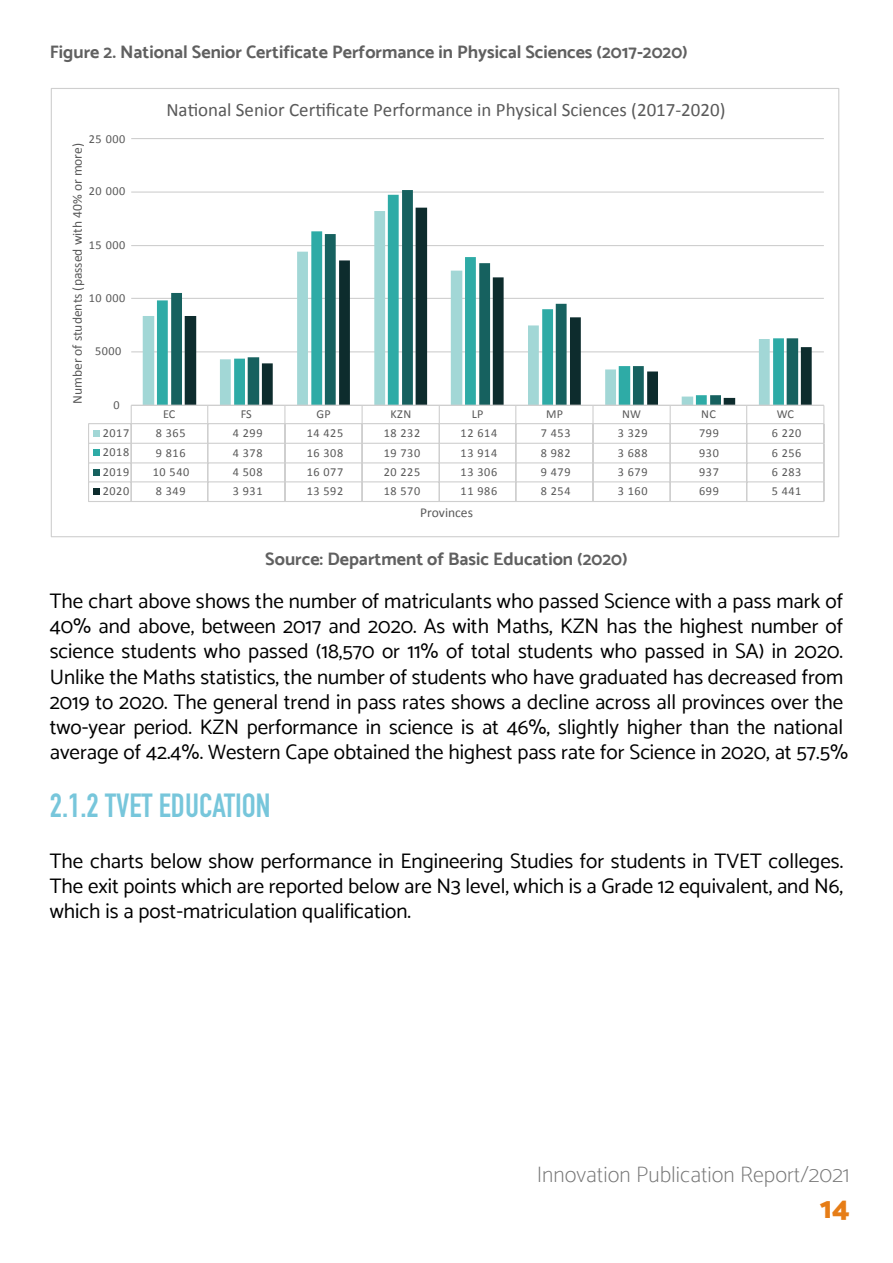
<style>
.page{position:relative;width:893px;height:1263px;background:#fff}
.page>*{position:absolute;margin:0;border:0;box-sizing:border-box;transform-origin:0 0}
.t1{font:700 33px "DIN Condensed";color:#77c6db}
.t2{font:800 30px "Catamaran";color:#e67d17}
.t3{font:100 22.5px "Catamaran";color:#777}
.t4{font:21px/25.2px "Catamaran";color:#000}
.t5{font:18.9px "Calibri";color:#595959}
.t6{font:700 18px "Catamaran";color:#606060}
.t7{font:13.5px "Calibri";color:#595959}
.t8{font:12.15px "Calibri";letter-spacing:.05em;color:#595959}
</style>
<div class="page">
<hr style="left:131px;top:351px;width:693px;height:1px;background:#cfcfcf">
<hr style="left:131px;top:298px;width:693px;height:1px;background:#cfcfcf">
<hr style="left:131px;top:245px;width:693px;height:1px;background:#cfcfcf">
<hr style="left:131px;top:191px;width:693px;height:2px;background:#cfcfcf">
<hr style="left:131px;top:138px;width:693px;height:1px;background:#cfcfcf">
<svg style="left:143px;top:316px;width:14px;height:89px"></svg>
<svg style="left:157px;top:300px;width:14px;height:105px"></svg>
<svg style="left:171px;top:190px;width:627px;height:215px"></svg>
<svg style="left:185px;top:208px;width:627px;height:197px"></svg>
<hr style="left:131px;top:405px;width:693px;height:1px;background:#cfcfcf">
<hr style="left:89px;top:423px;width:735px;height:1px;background:#cfcfcf">
<svg style="left:592px;top:406px;width:2px;height:37px"></svg>
<div style="left:93px;top:430px;width:7px;height:6px;background:#a2d7d6"></div>
<hr style="left:89px;top:443px;width:735px;height:1px;background:#cfcfcf">
<hr style="left:592px;top:443px;width:2px;height:20px;background:#cfcfcf">
<div style="left:93px;top:449px;width:7px;height:7px;background:#2eaba6"></div>
<hr style="left:89px;top:462px;width:735px;height:1px;background:#cfcfcf">
<div style="left:93px;top:469px;width:7px;height:6px;background:#16615f"></div>
<hr style="left:89px;top:481px;width:735px;height:1px;background:#cfcfcf">
<svg style="left:88px;top:424px;width:1px;height:77px"></svg>
<hr style="left:89px;top:501px;width:735px;height:1px;background:#cfcfcf">
<svg style="left:131px;top:406px;width:1px;height:95px"></svg>
<svg style="left:207px;top:406px;width:1px;height:95px"></svg>
<svg style="left:284px;top:406px;width:1px;height:95px"></svg>
<svg style="left:362px;top:406px;width:1px;height:95px"></svg>
<svg style="left:439px;top:406px;width:1px;height:95px"></svg>
<svg style="left:515px;top:406px;width:1px;height:95px"></svg>
<svg style="left:592px;top:463px;width:2px;height:38px"></svg>
<svg style="left:670px;top:406px;width:1px;height:95px"></svg>
<svg style="left:746px;top:406px;width:1px;height:95px"></svg>
<svg style="left:823px;top:406px;width:1px;height:95px"></svg>
<div style="left:93px;top:488px;width:7px;height:7px;background:#0d2c2d"></div>
<p class="t6" style="left:50px;top:41px;width:640px">Figure 2. National Senior Certificate Performance in Physical Sciences (2017-2020)</p>
<p class="t8" style="left:89px;top:130px;width:38px">25 000</p>
<p class="t7" style="left:68px;top:404px;width:263px;rotate:-90deg">Number of students (passed with 40% or more)</p>
<p class="t8" style="left:89px;top:183px;width:38px">20 000</p>
<p class="t8" style="left:89px;top:236px;width:38px">15 000</p>
<p class="t8" style="left:89px;top:290px;width:38px">10 000</p>
<p class="t8" style="left:95px;top:343px;width:28px">5000</p>
<p class="t8" style="left:114px;top:396px;width:8px">0</p>
<p class="t5" style="left:166px;top:97px;width:561px">National Senior Certificate Performance in Physical Sciences (2017-2020)</p>
<p class="t8" style="left:163px;top:406px;width:13px">EC</p>
<p class="t8" style="left:241px;top:406px;width:13px">FS</p>
<p class="t8" style="left:316px;top:406px;width:16px">GP</p>
<p class="t8" style="left:390px;top:406px;width:22px">KZN</p>
<p class="t8" style="left:472px;top:406px;width:13px">LP</p>
<p class="t8" style="left:546px;top:406px;width:19px">MP</p>
<p class="t8" style="left:622px;top:406px;width:20px">NW</p>
<p class="t8" style="left:701px;top:406px;width:16px">NC</p>
<p class="t8" style="left:777px;top:406px;width:19px">WC</p>
<p class="t8" style="left:103px;top:424px;width:28px">2017</p>
<p class="t8" style="left:156px;top:425px;width:31px">8 365</p>
<p class="t8" style="left:233px;top:425px;width:31px">4 299</p>
<p class="t8" style="left:307px;top:425px;width:38px">14 425</p>
<p class="t8" style="left:384px;top:425px;width:38px">18 232</p>
<p class="t8" style="left:461px;top:425px;width:38px">12 614</p>
<p class="t8" style="left:541px;top:425px;width:31px">7 453</p>
<p class="t8" style="left:618px;top:425px;width:31px">3 329</p>
<p class="t8" style="left:699px;top:425px;width:21px">799</p>
<p class="t8" style="left:772px;top:425px;width:31px">6 220</p>
<p class="t8" style="left:103px;top:444px;width:28px">2018</p>
<p class="t8" style="left:156px;top:444px;width:31px">9 816</p>
<p class="t8" style="left:233px;top:444px;width:31px">4 378</p>
<p class="t8" style="left:307px;top:444px;width:38px">16 308</p>
<p class="t8" style="left:384px;top:444px;width:38px">19 730</p>
<p class="t8" style="left:461px;top:444px;width:38px">13 914</p>
<p class="t8" style="left:541px;top:444px;width:31px">8 982</p>
<p class="t8" style="left:618px;top:444px;width:31px">3 688</p>
<p class="t8" style="left:699px;top:444px;width:21px">930</p>
<p class="t8" style="left:772px;top:444px;width:31px">6 256</p>
<p class="t8" style="left:103px;top:463px;width:28px">2019</p>
<p class="t8" style="left:153px;top:463px;width:38px">10 540</p>
<p class="t8" style="left:233px;top:463px;width:31px">4 508</p>
<p class="t8" style="left:307px;top:463px;width:38px">16 077</p>
<p class="t8" style="left:384px;top:463px;width:38px">20 225</p>
<p class="t8" style="left:461px;top:463px;width:38px">13 306</p>
<p class="t8" style="left:541px;top:463px;width:31px">9 479</p>
<p class="t8" style="left:618px;top:463px;width:31px">3 679</p>
<p class="t8" style="left:699px;top:463px;width:21px">937</p>
<p class="t8" style="left:772px;top:463px;width:31px">6 283</p>
<p class="t8" style="left:103px;top:483px;width:28px">2020</p>
<p class="t8" style="left:156px;top:483px;width:31px">8 349</p>
<p class="t8" style="left:233px;top:483px;width:31px">3 931</p>
<p class="t8" style="left:307px;top:483px;width:38px">13 592</p>
<p class="t8" style="left:384px;top:483px;width:38px">18 570</p>
<p class="t8" style="left:461px;top:483px;width:38px">11 986</p>
<p class="t8" style="left:541px;top:483px;width:31px">8 254</p>
<p class="t8" style="left:618px;top:483px;width:31px">3 160</p>
<p class="t8" style="left:699px;top:483px;width:21px">699</p>
<p class="t8" style="left:772px;top:483px;width:31px">5 441</p>
<p class="t7" style="left:420px;top:503px;width:54px">Provinces</p>
<p class="t6" style="left:265px;top:548px;width:364px">Source: Department of Basic Education (2020)</p>
<p class="t4" style="left:50px;top:588px;width:800px">The chart above shows the number of matriculants who passed Science with a pass mark of 40% and above, between 2017 and 2020. As with Maths, KZN has the highest number of science students who passed (18,570 or 11% of total students who passed in SA) in 2020.<br>Unlike the Maths statistics, the number of students who have graduated has decreased from 2019 to 2020. The general trend in pass rates shows a decline across all provinces over the two-year period. KZN performance in science is at 46%, slightly higher than the national average of 42.4%. Western Cape obtained the highest pass rate for Science in 2020, at 57.5%</p>
<h1 class="t1" style="left:50px;top:783px;width:222px">2.1.2 TVET EDUCATION</h1>
<p class="t4" style="left:50px;top:848px;width:795px;text-align:justify">The charts below show performance in Engineering Studies for students in TVET colleges.<br>The exit points which are reported below are N3 level, which is a Grade 12 equivalent, and N6, which is a post-matriculation qualification.</p>
<p class="t3" style="left:537px;top:1157px;width:314px">Innovation Publication Report/2021</p>
<h2 class="t2" style="left:820px;top:1190px;width:31px">14</h2>
</div>
